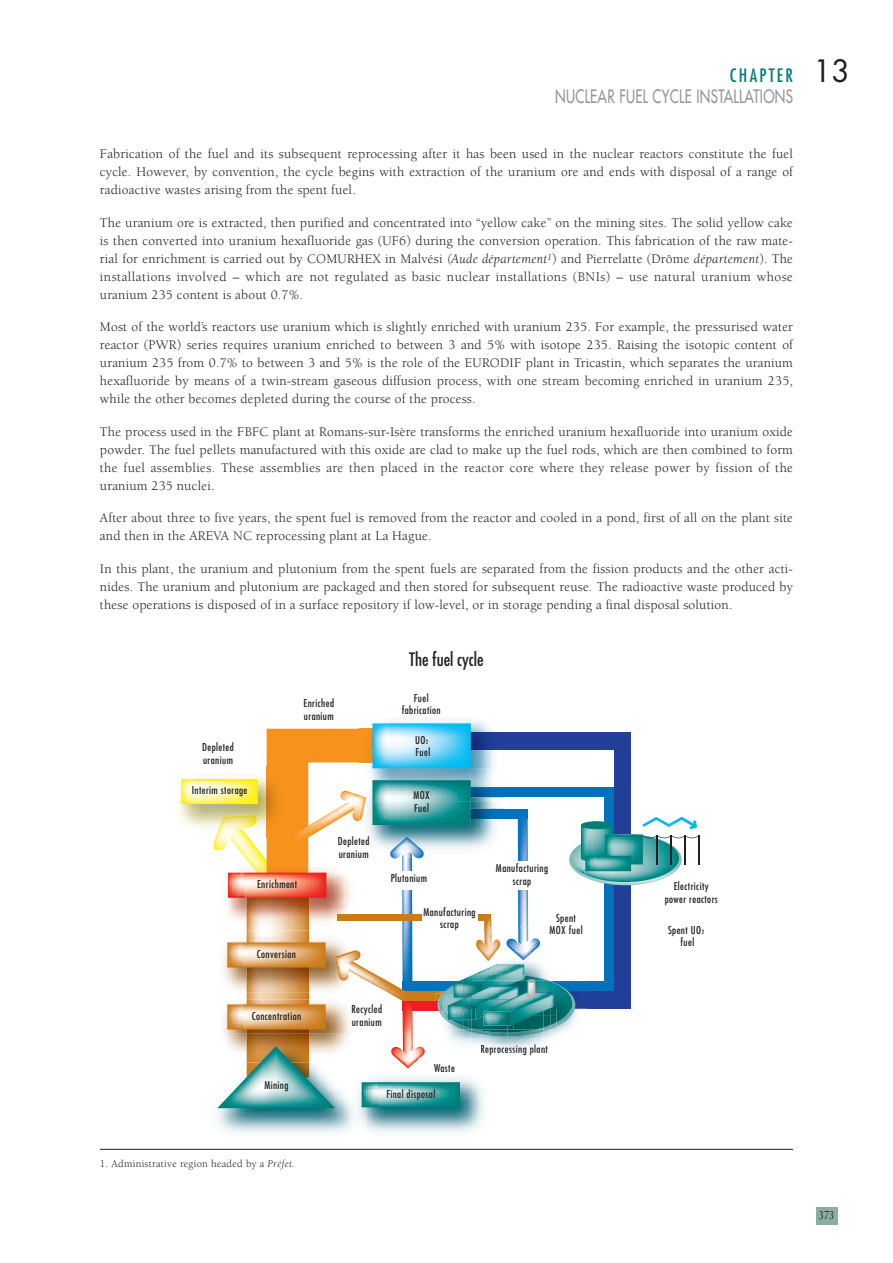
<style>
.page{position:relative;width:893px;height:1263px;background:#fff}
.page>*{position:absolute;margin:0;border:0;box-sizing:border-box;transform-origin:0 0}
.t1{font:30px "Futura";color:#231f20}
.t2{font:18px "Futura";letter-spacing:.025em;color:#939598;scale:.75 1}
.t3{font:condensed 18px "Futura";color:#231f20}
.t4{font:condensed 18px "Futura";letter-spacing:.13em;color:#007e7a}
.t5{font:13.5px/18px "Berkeley";letter-spacing:.015em;color:#231f20;text-align:justify}
.t6{font:12px "Optima";color:#231f20;scale:.8 1}
.t7{font:condensed 10.65px/12.8px "Futura";letter-spacing:.04em;color:#231f20}
.t8{font:condensed 10.65px "Futura";color:#201e20}
.t9{font:10.5px "Berkeley";letter-spacing:.025em;color:#231f20}
.s1{font-style:italic}
.s2{font-size:5.7px}
.s3{color:#201e20}
.s4{color:#221f20}
.s5{color:#221e20}
</style>
<div class="page">
<div style="left:816px;top:1208px;width:22px;height:17px;background:#8baea1"></div>
<div style="left:402px;top:981px;width:212px;height:10px;background:#0072bc"></div>
<div style="left:468px;top:732px;width:163px;height:17px;background:#223f99"></div>
<div style="left:468px;top:991px;width:163px;height:17px;background:#223f99"></div>
<div style="left:614px;top:732px;width:17px;height:274px;background:#223f99"></div>
<img style="left:217px;top:1108px;width:133px;height:25px">
<div style="left:465px;top:787px;width:149px;height:10px;background:#0072bc"></div>
<div style="left:604px;top:790px;width:10px;height:198px;background:#0072bc"></div>
<img style="left:367px;top:1108px;width:117px;height:25px">
<img style="left:350px;top:1108px;width:17px;height:19px">
<img style="left:556px;top:1008px;width:31px;height:26px">
<img style="left:556px;top:981px;width:31px;height:1px">
<img style="left:556px;top:983px;width:19px;height:44px">
<img style="left:556px;top:985px;width:16px;height:37px">
<img style="left:181px;top:723px;width:375px;height:385px">
<svg style="left:569px;top:817px;width:130px;height:68px"></svg>
<hr style="left:100px;top:1149px;width:693px;height:1px;background:#231f20">
<h2 class="t4" style="left:730px;top:67px;width:65px">CHAPTER</h2>
<h2 class="t2" style="left:555px;top:87px;width:319px">NUCLEAR FUEL CYCLE INSTALLATIONS</h2>
<p class="t5" style="left:100px;top:146px;width:695px">Fabrication of the fuel and its subsequent reprocessing after it has been used in the nuclear reactors constitute the fuel cycle. However, by convention, the cycle begins with extraction of the uranium ore and ends with disposal of a range of radioactive wastes arising from the spent fuel.</p>
<p class="t5" style="left:100px;top:215px;width:695px">The uranium ore is extracted, then purified and concentrated into “yellow cake” on the mining sites. The solid yellow cake is then converted into uranium hexafluoride gas (UF6) during the conversion operation. This fabrication of the raw mate&shy;rial for enrichment is carried out by COMURHEX in Malvési <span class="s1">(Aude département</span><sup>1</sup>) and Pierrelatte (Drôme <span class="s1">département</span>). The installations involved – which are not regulated as basic nuclear installations (BNIs) – use natural uranium whose uranium 235 content is about 0.7%.</p>
<p class="t5" style="left:100px;top:319px;width:695px">Most of the world’s reactors use uranium which is slightly enriched with uranium 235. For example, the pressurised water reactor (PWR) series requires uranium enriched to between 3 and 5% with isotope 235. Raising the isotopic content of uranium 235 from 0.7% to between 3 and 5% is the role of the EURODIF plant in Tricastin, which separates the uranium hexafluoride by means of a twin-stream gaseous diffusion process, with one stream becoming enriched in uranium 235, while the other becomes depleted during the course of the process.</p>
<p class="t5" style="left:100px;top:424px;width:695px">The process used in the FBFC plant at Romans-sur-Isère transforms the enriched uranium hexafluoride into uranium oxide powder. The fuel pellets manufactured with this oxide are clad to make up the fuel rods, which are then combined to form the fuel assemblies. These assemblies are then placed in the reactor core where they release power by fission of the uranium 235 nuclei.</p>
<p class="t5" style="left:100px;top:510px;width:695px">After about three to five years, the spent fuel is removed from the reactor and cooled in a pond, first of all on the plant site and then in the AREVA NC reprocessing plant at La Hague.</p>
<p class="t5" style="left:100px;top:561px;width:695px">In this plant, the uranium and plutonium from the spent fuels are separated from the fission products and the other acti&shy;nides. The uranium and plutonium are packaged and then stored for subsequent reuse. The radioactive waste produced by these operations is disposed of in a surface repository if low-level, or in storage pending a final disposal solution.</p>
<p class="t7" style="left:202px;top:741px;width:33px">Depleted uranium</p>
<p class="t7" style="left:192px;top:785px;width:57px">Interim storage</p>
<p class="t7" style="left:304px;top:698px;width:32px">Enriched uranium</p>
<p class="t7" style="left:257px;top:878px;width:41px">Enrichment</p>
<p class="t7" style="left:338px;top:836px;width:33px">Depleted uranium</p>
<p class="t7" style="left:257px;top:948px;width:41px">Conversion</p>
<h2 class="t3" style="left:409px;top:651px;width:76px">The fuel cycle</h2>
<p class="t7" style="left:414px;top:692px;width:16px">Fuel</p>
<p class="t7" style="left:402px;top:705px;width:40px">fabrication</p>
<p class="t7" style="left:415px;top:734px;width:17px">UO<span class="s2">2<br></span>Fuel</p>
<p class="t8" style="left:413px;top:790px;width:18px">MOX</p>
<p class="t7" style="left:414px;top:802px;width:16px">Fuel</p>
<p class="t7" style="left:391px;top:872px;width:38px">Plutonium</p>
<p class="t7" style="left:423px;top:906px;width:54px;text-align:center">Manufacturing scrap</p>
<p class="t7" style="left:496px;top:863px;width:54px;text-align:center">Manufacturing scrap</p>
<p class="t7" style="left:549px;top:912px;width:35px;text-align:center">Spent<br>MOX fuel</p>
<p class="t7" style="left:252px;top:1010px;width:51px">Concentration</p>
<p class="t7" style="left:351px;top:1003px;width:32px">Recycled uranium</p>
<p class="t7" style="left:480px;top:1043px;width:69px">Rep<span class="s3">ro</span><span class="s4">c</span><span class="s5">ess</span><span class="s4">ing pl</span>ant</p>
<p class="t7" style="left:264px;top:1079px;width:26px">Mining</p>
<p class="t9" style="left:100px;top:1159px;width:196px">1. Administrative region headed by a <span class="s1">Préfet.</span></p>
<p class="t7" style="left:434px;top:1062px;width:22px">Waste</p>
<p class="t7" style="left:386px;top:1088px;width:50px">Final disposal</p>
<p class="t7" style="left:665px;top:880px;width:55px;text-align:center">Electricity power reactors</p>
<p class="t7" style="left:668px;top:924px;width:37px;text-align:center">Spent UO<span class="s2">2 </span>fuel</p>
<h1 class="t1" style="left:813px;top:57px;width:38px">13</h1>
<p class="t6" style="left:819px;top:1210px;width:21px">373</p>
</div>
